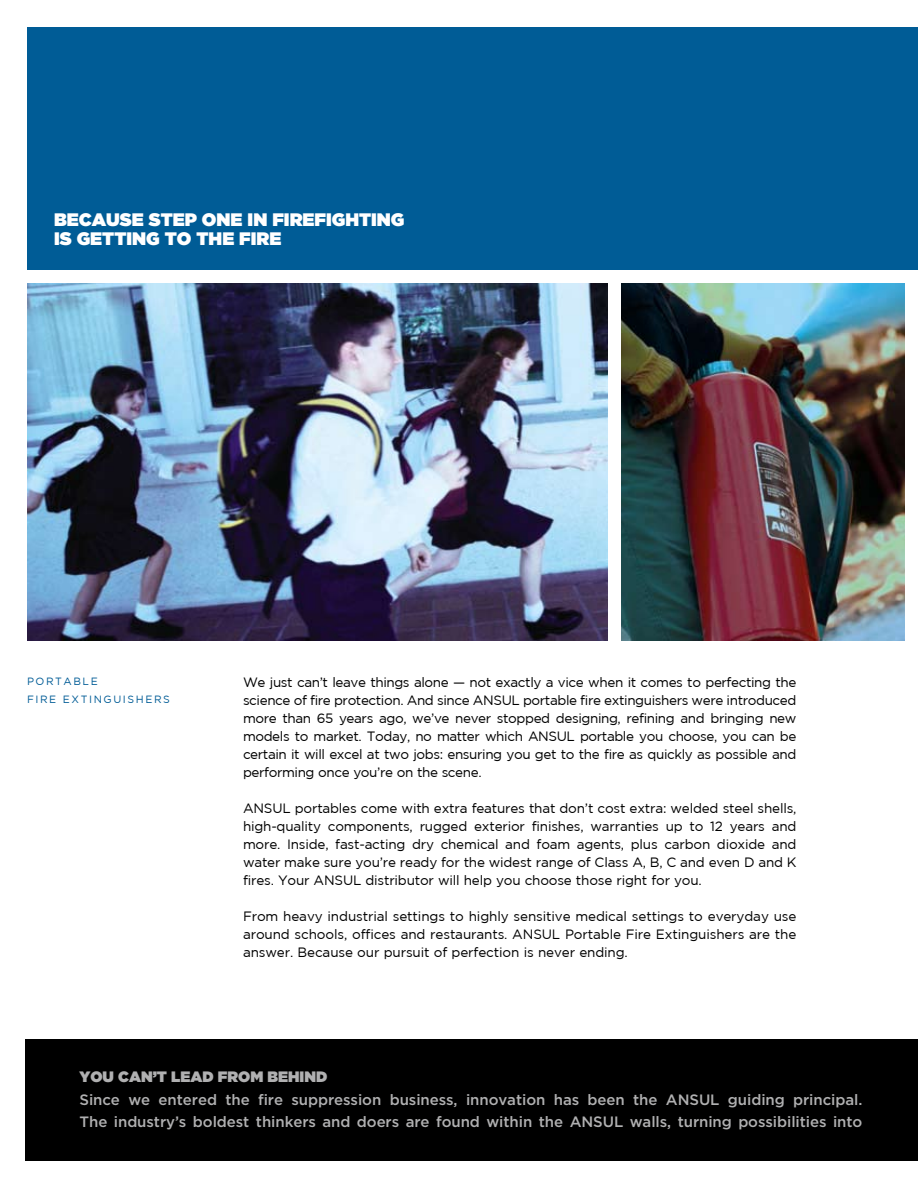
<style>
.page{position:relative;width:918px;height:1188px;background:#fff}
.page>*{position:absolute;margin:0;border:0;box-sizing:border-box;transform-origin:0 0}
.t1{font:900 18px/19.5px "Gotham";color:#fff}
.t2{font:500 15px/22.5px "Gotham";letter-spacing:-.005em;color:#b0b0b1}
.t3{font:900 15px "Gotham";color:#b0b0b1}
.t4{font:13.5px/18px "Gotham";letter-spacing:-.015em;color:#000;text-align:justify}
.t5{font:10.5px/18px "Gotham";letter-spacing:.15em;color:#005c96}
</style>
<div class="page">
<img style="left:27px;top:284px;width:581px;height:356px">
<div style="left:27px;top:27px;width:891px;height:243px;background:#005c96"></div>
<img style="left:621px;top:284px;width:283px;height:356px">
<div style="left:26px;top:1040px;width:892px;height:121px;background:#000"></div>
<h1 class="t1" style="left:54px;top:209px;width:352px">BECAUSE STEP ONE IN FIREFIGHTING<br>IS GETTING TO THE FIRE</h1>
<p class="t5" style="left:27px;top:672px;width:144px">PORTABLE<br>FIRE EXTINGUISHERS</p>
<p class="t4" style="left:243px;top:673px;width:555px">We just can’t leave things alone — not exactly a vice when it comes to perfecting the science of fire protection. And since ANSUL portable fire extinguishers were introduced more than 65 years ago, we’ve never stopped designing, refining and bringing new models to market. Today, no matter which ANSUL portable you choose, you can be certain it will excel at two jobs: ensuring you get to the fire as quickly as possible and performing once you’re on the scene.</p>
<p class="t4" style="left:243px;top:799px;width:555px">ANSUL portables come with extra features that don’t cost extra: welded steel shells, high-quality components, rugged exterior finishes, warranties up to 12 years and more. Inside, fast-acting dry chemical and foam agents, plus carbon dioxide and water make sure you’re ready for the widest range of Class A, B, C and even D and K fires. Your ANSUL distributor will help you choose those right for you.</p>
<p class="t4" style="left:243px;top:907px;width:555px">From heavy industrial settings to highly sensitive medical settings to everyday use around schools, offices and restaurants. ANSUL Portable Fire Extinguishers are the answer. Because our pursuit of perfection is never ending.</p>
<p class="t3" style="left:80px;top:1068px;width:249px">YOU CAN’T LEAD FROM BEHIND</p>
<p class="t2" style="left:80px;top:1088px;width:784px">Since we entered the fire suppression business, innovation has been the ANSUL guiding principal.<br>The industry’s boldest thinkers and doers are found within the ANSUL walls, turning possibilities into</p>
</div>
